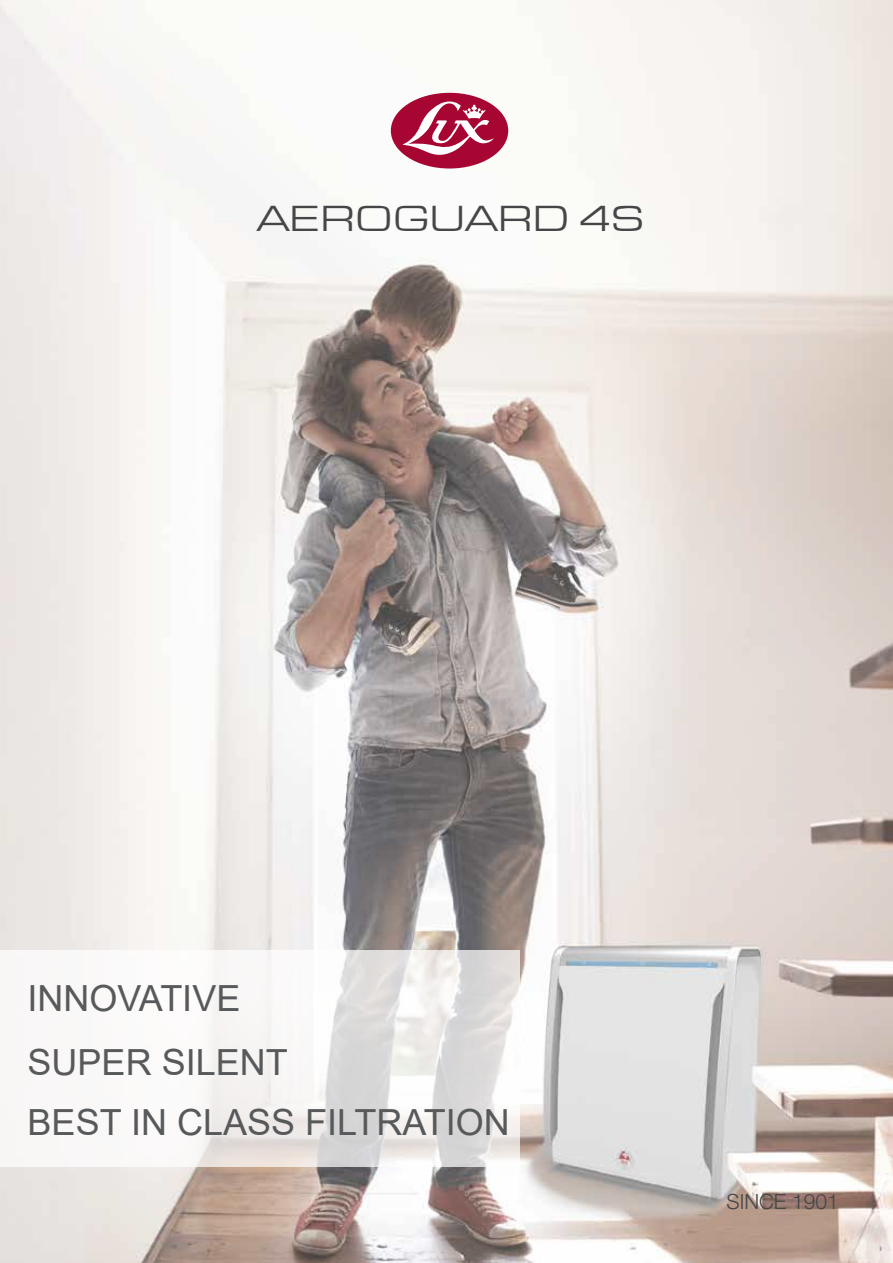
<style>
.page{position:relative;width:893px;height:1263px;background:#fff}
.page>*{position:absolute;margin:0;border:0;box-sizing:border-box;transform-origin:0 0}
.t1{font:37.5px "Eurostile Extended";color:#464547}
.t2{font:36px "Arial";color:#58595b}
.t3{font:300 21px "Helvetica Neue LT Std";color:#464547}
</style>
<div class="page">
<img style="left:0;top:0;width:893px;height:1263px">
<svg style="left:1px;top:950px;width:519px;height:216px;fill:#f8f7f6"></svg>
<div style="left:391px;top:93px;width:117px;height:75px;background:#a70532;border-radius:50%"></div>
<svg style="left:402px;top:102px;width:92px;height:55px"></svg>
<p class="t1" style="left:257px;top:198px;width:389px">AEROGUARD 4S</p>
<p class="t2" style="left:28px;top:974px;width:214px">INNOVATIVE</p>
<p class="t2" style="left:28px;top:1037px;width:262px">SUPER SILENT</p>
<p class="t2" style="left:28px;top:1097px;width:484px">BEST IN CLASS FILTRATION</p>
<p class="t3" style="left:726px;top:1189px;width:114px">SINCE 1901</p>
</div>
